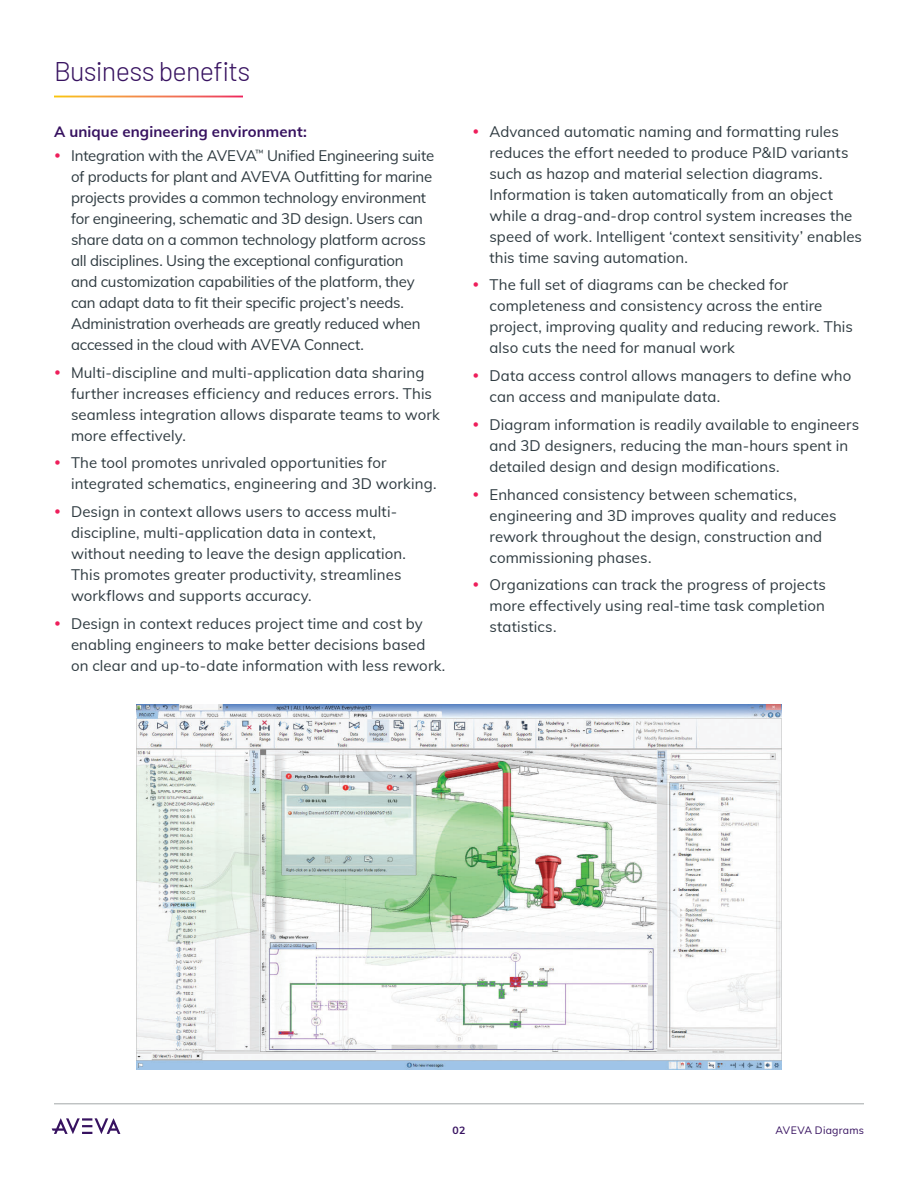
<style>
.page{position:relative;width:918px;height:1188px;background:#fff}
.page>*{position:absolute;margin:0;border:0;box-sizing:border-box;transform-origin:0 0}
.H3_Internal_Pages{font:300 27px "Barlow";letter-spacing:-.025em;color:#371260}
.t1{font:15px/21px "Muli";letter-spacing:.005em;color:#2f3b41}
.t2{font:15px/21px "Muli";letter-spacing:-.015em;color:#2f3b41}
.S2_Subheadlines_2{font:700 15px "Muli";letter-spacing:.01em;color:#371260}
.t3{font:10.5px "Muli";letter-spacing:.02em;color:#371260}
.t4{font:700 10.5px "Muli";color:#371260}
</style>
<div class="page">
<hr style="left:54px;top:1104px;width:810px;height:1px;background:#a3a7a9">
<svg style="left:52px;top:1118px;width:68px;height:16px"></svg>
<img style="left:136px;top:704px;width:646px;height:365px">
<p class="H3_Internal_Pages" style="left:54px;top:52px;width:198px">Business benefits</p>
<p class="S2_Subheadlines_2" style="left:54px;top:120px;width:254px">A unique engineering environment:</p>
<p class="t2" style="left:71px;top:144px;width:365px">Integration with the AVEVA<sup>™</sup> Unified Engineering suite of products for plant and AVEVA Outfitting for marine projects provides a common technology environment for engineering, schematic and 3D design. Users can share data on a common technology platform across all disciplines. Using the exceptional configuration<br>and customization capabilities of the platform, they can adapt data to fit their specific project’s needs.<br>Administration overheads are greatly reduced when accessed in the cloud with AVEVA Connect.</p>
<p class="t1" style="left:71px;top:361px;width:370px">Multi-discipline and multi-application data sharing further increases efficiency and reduces errors. This seamless integration allows disparate teams to work more effectively.</p>
<p class="t1" style="left:71px;top:452px;width:367px">The tool promotes unrivaled opportunities for integrated schematics, engineering and 3D working.</p>
<p class="t1" style="left:71px;top:500px;width:336px">Design in context allows users to access multi&shy;discipline, multi-application data in context, without needing to leave the design application.<br>This promotes greater productivity, streamlines workflows and supports accuracy.</p>
<p class="t1" style="left:71px;top:612px;width:376px">Design in context reduces project time and cost by enabling engineers to make better decisions based on clear and up-to-date information with less rework.</p>
<p class="t1" style="left:490px;top:120px;width:374px">Advanced automatic naming and formatting rules reduces the effort needed to produce P&amp;ID variants such as hazop and material selection diagrams.<br>Information is taken automatically from an object while a drag-and-drop control system increases the speed of work. Intelligent ‘context sensitivity’ enables this time saving automation.</p>
<p class="t1" style="left:490px;top:274px;width:365px">The full set of diagrams can be checked for completeness and consistency across the entire project, improving quality and reducing rework. This also cuts the need for manual work</p>
<p class="t1" style="left:490px;top:364px;width:363px">Data access control allows managers to define who can access and manipulate data.</p>
<p class="t1" style="left:490px;top:413px;width:371px">Diagram information is readily available to engineers and 3D designers, reducing the man-hours spent in detailed design and design modifications.</p>
<p class="t1" style="left:490px;top:483px;width:349px">Enhanced consistency between schematics, engineering and 3D improves quality and reduces rework throughout the design, construction and commissioning phases.</p>
<p class="t1" style="left:490px;top:574px;width:338px;text-align:justify">Organizations can track the progress of projects more effectively using real-time task completion statistics.</p>
<p class="t4" style="left:453px;top:1123px;width:14px">02</p>
<p class="t3" style="left:776px;top:1122px;width:90px">AVEVA Diagrams</p>
</div>
